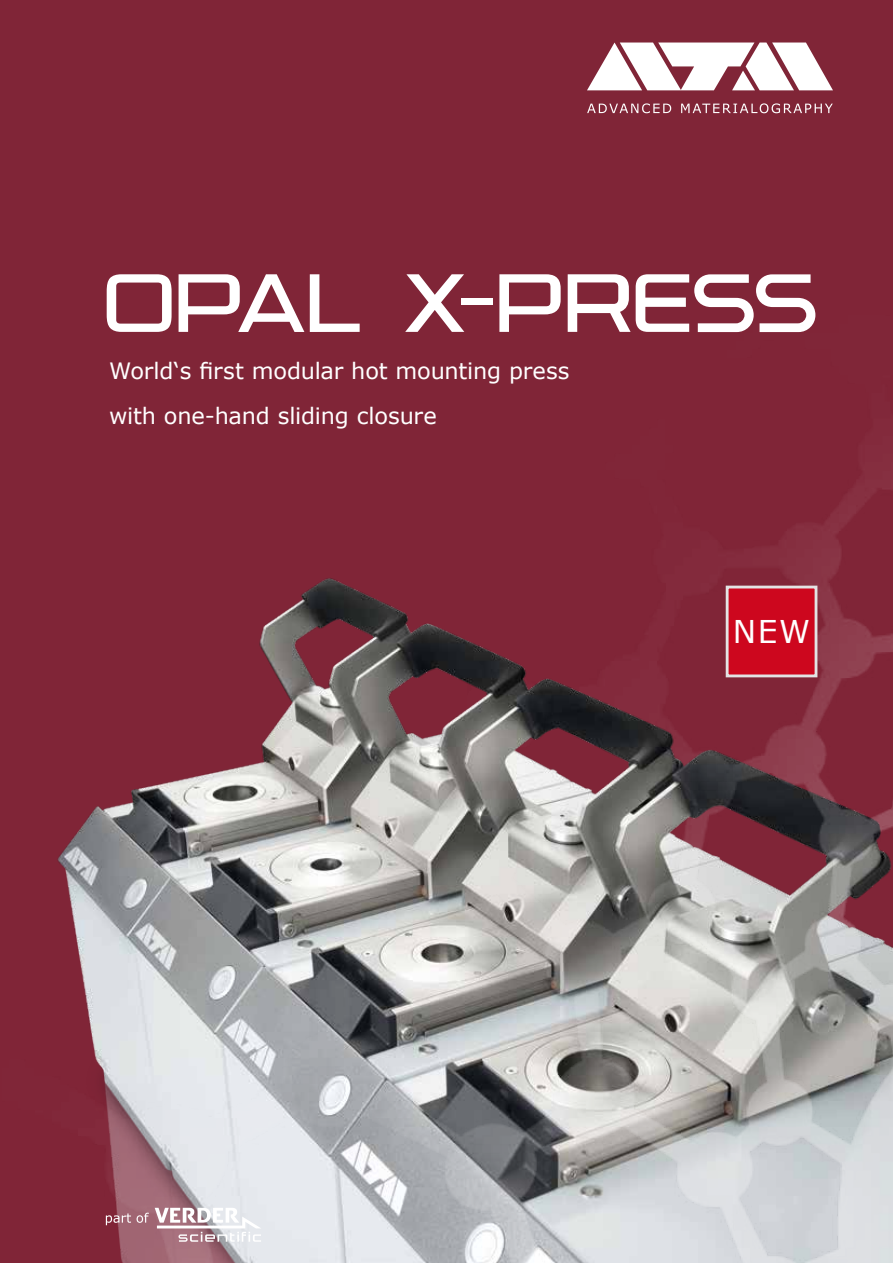
<style>
.page{position:relative;width:893px;height:1263px;background:#802537}
.page>*{position:absolute;margin:0;border:0;box-sizing:border-box;transform-origin:0 0}
.t1{font:300 90px "Trade Marker";letter-spacing:.015em;color:#fff}
.t2{font:31.35px "Verdana";color:#fff}
.t3{font:22.5px/45px "Verdana";letter-spacing:-.01em;color:#fff}
</style>
<div class="page">
<svg style="left:587px;top:43px;width:246px;height:47px"></svg>
<svg style="left:587px;top:103px;width:84px;height:10px"></svg>
<svg style="left:681px;top:103px;width:152px;height:10px"></svg>
<img style="left:57px;top:462px;width:836px;height:801px">
<svg style="left:155px;top:1208px;width:106px;height:34px;background:#d4c4c9"></svg>
<svg style="left:106px;top:1213px;width:25px;height:12px"></svg>
<svg style="left:137px;top:1213px;width:12px;height:10px"></svg>
<div style="left:727px;top:587px;width:89px;height:89px;background:#cd071e"></div>
<div style="left:726px;top:586px;width:91px;height:91px;border:3px solid #e3e4e4"></div>
<h1 class="t1" style="left:104px;top:252px;width:714px">OPAL X-PRESS</h1>
<p class="t3" style="left:109px;top:348px;width:462px">World‘s first modular hot mounting press with one-hand sliding closure</p>
<h2 class="t2" style="left:733px;top:610px;width:79px">NEW</h2>
</div>
